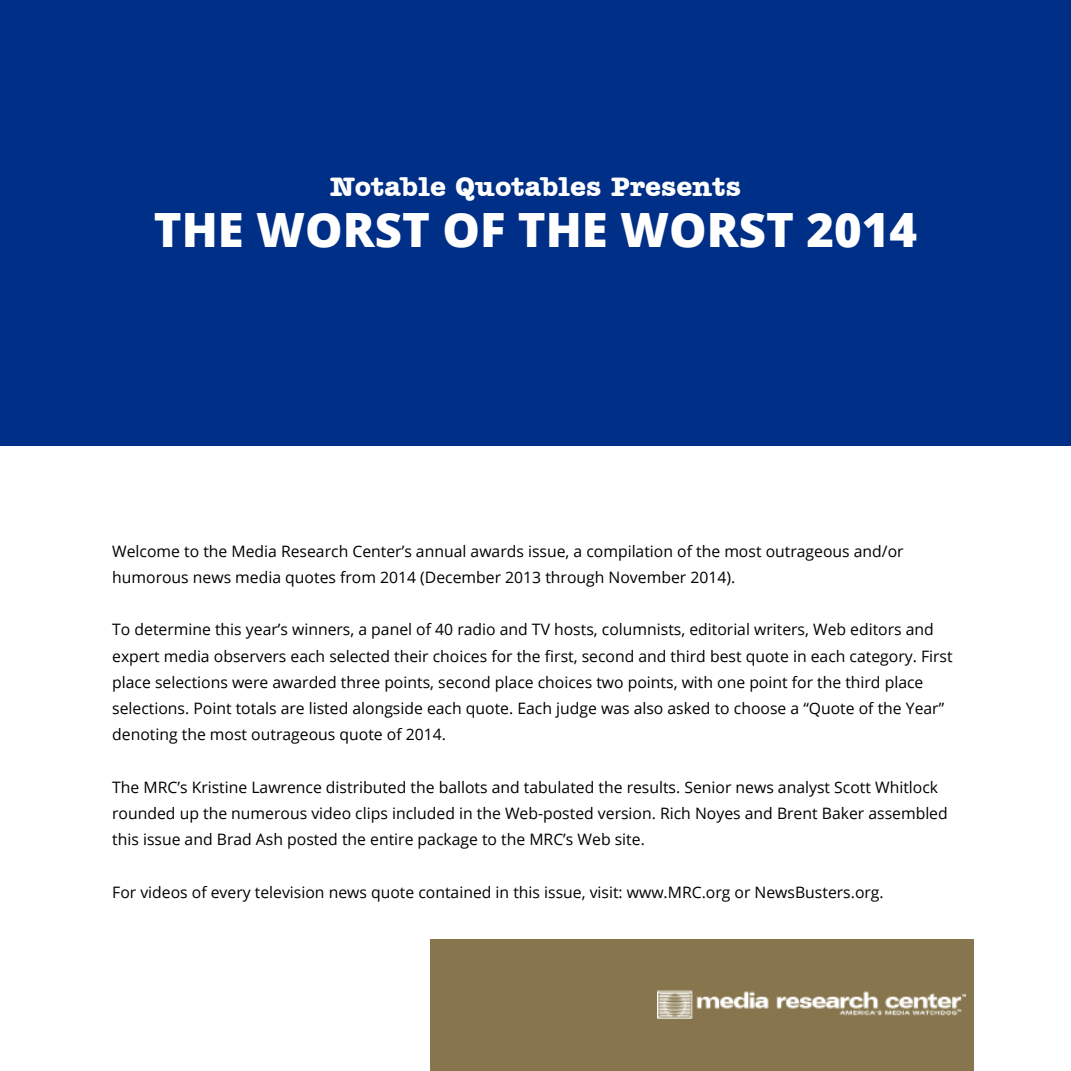
<style>
.page{position:relative;width:1071px;height:1071px;background:#fff}
.page>*{position:absolute;margin:0;border:0;box-sizing:border-box;transform-origin:0 0}
.t1{font:800 47.25px "Open Sans";color:#fff}
.t2{font:700 28px "Amer Typewriter IT Cby BT";color:#fff}
.t3{font:15.75px/26.2px "Open Sans";color:#000}
</style>
<div class="page">
<div style="left:0;top:0;width:1071px;height:446px;background:#002f87"></div>
<div style="left:431px;top:939px;width:543px;height:132px;background:#86754d"></div>
<img style="left:658px;top:990px;width:307px;height:28px">
<h2 class="t2" style="left:330px;top:169px;width:413px">Notable Quotables Presents</h2>
<h1 class="t1" style="left:154px;top:194px;width:765px">THE WORST OF THE WORST 2014</h1>
<p class="t3" style="left:112px;top:537px;width:793px">Welcome to the Media Research Center’s annual awards issue, a compilation of the most outrageous and/or humorous news media quotes from 2014 (December 2013 through November 2014).</p>
<p class="t3" style="left:112px;top:616px;width:842px">To determine this year’s winners, a panel of 40 radio and TV hosts, columnists, editorial writers, Web editors and expert media observers each selected their choices for the first, second and third best quote in each category. First place selections were awarded three points, second place choices two points, with one point for the third place selections. Point totals are listed alongside each quote. Each judge was also asked to choose a “Quote of the Year” denoting the most outrageous quote of 2014.</p>
<p class="t3" style="left:112px;top:774px;width:837px">The MRC’s Kristine Lawrence distributed the ballots and tabulated the results. Senior news analyst Scott Whitlock rounded up the numerous video clips included in the Web-posted version. Rich Noyes and Brent Baker assembled this issue and Brad Ash posted the entire package to the MRC’s Web site.</p>
<p class="t3" style="left:112px;top:879px;width:773px">For videos of every television news quote contained in this issue, visit: www.MRC.org or NewsBusters.org.</p>
</div>
